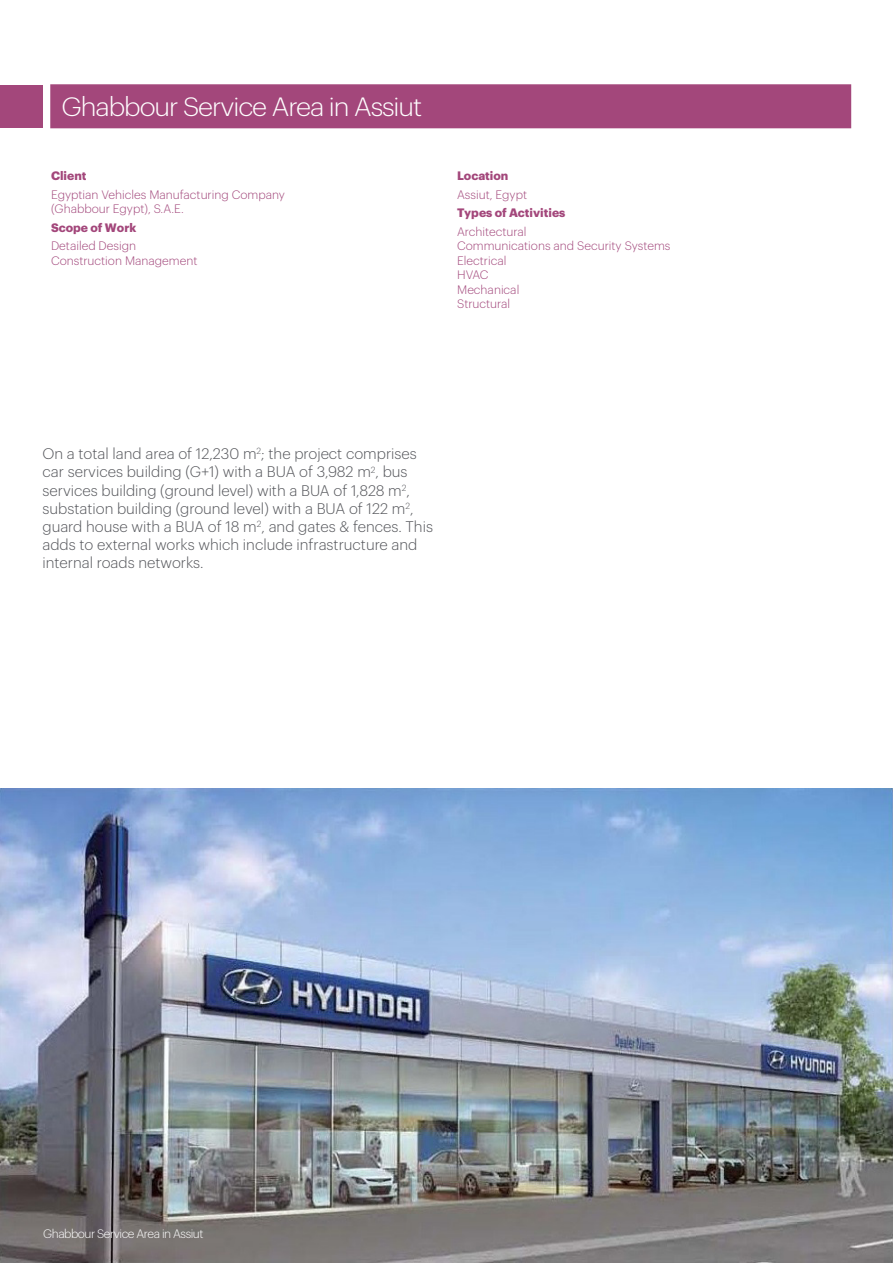
<style>
.page{position:relative;width:893px;height:1263px;background:#fff}
.page>*{position:absolute;margin:0;border:0;box-sizing:border-box;transform-origin:0 0}
.t1{font:300 25.95px "Graphik";letter-spacing:-.04em;color:#fff;scale:1.04 1}
.t2{font:300 15px/18px "Graphik";color:#54555a}
.t3{font:300 12px/14.4px "Graphik";color:#a2477b}
.t4{font:700 12px "Graphik";color:#a3477b}
.t5{font:300 12px "Graphik";letter-spacing:-.04em;color:#fff}
</style>
<div class="page">
<div style="left:0;top:85px;width:43px;height:43px;background:#a3477b"></div>
<div style="left:50px;top:84px;width:801px;height:44px;background:#a3477b;border:2px solid #a3477b"></div>
<img style="left:0;top:789px;width:893px;height:474px">
<p class="t1" style="left:62px;top:88px;width:348px">Ghabbour Service Area in Assiut</p>
<p class="t4" style="left:51px;top:166px;width:37px">Client</p>
<p class="t3" style="left:51px;top:186px;width:235px">Egyptian Vehicles Manufacturing Company (Ghabbour Egypt), S.A.E.</p>
<p class="t4" style="left:51px;top:218px;width:87px">Scope of Work</p>
<p class="t3" style="left:51px;top:238px;width:87px">Detailed Design</p>
<p class="t3" style="left:51px;top:252px;width:148px">Construction Management</p>
<p class="t4" style="left:457px;top:166px;width:53px">Location</p>
<p class="t3" style="left:457px;top:186px;width:71px">Assiut, Egypt</p>
<p class="t4" style="left:457px;top:204px;width:110px">Types of Activities</p>
<p class="t3" style="left:457px;top:223px;width:71px">Architectural</p>
<p class="t3" style="left:457px;top:238px;width:215px">Communications and Security Systems</p>
<p class="t3" style="left:457px;top:252px;width:51px">Electrical</p>
<p class="t3" style="left:457px;top:267px;width:33px">HVAC</p>
<p class="t3" style="left:457px;top:281px;width:64px">Mechanical</p>
<p class="t3" style="left:457px;top:295px;width:55px">Structural</p>
<p class="t2" style="left:43px;top:444px;width:392px">On a total land area of 12,230 m<sup>2</sup>; the project comprises car services building (G+1) with a BUA of 3,982 m<sup>2</sup>, bus services building (ground level) with a BUA of 1,828 m<sup>2</sup>, substation building (ground level) with a BUA of 122 m<sup>2</sup>, guard house with a BUA of 18 m<sup>2</sup>, and gates &amp; fences. This adds to external works which include infrastructure and internal roads networks.</p>
<p class="t5" style="left:43px;top:1225px;width:162px">Ghabbour Service Area in Assiut</p>
</div>
